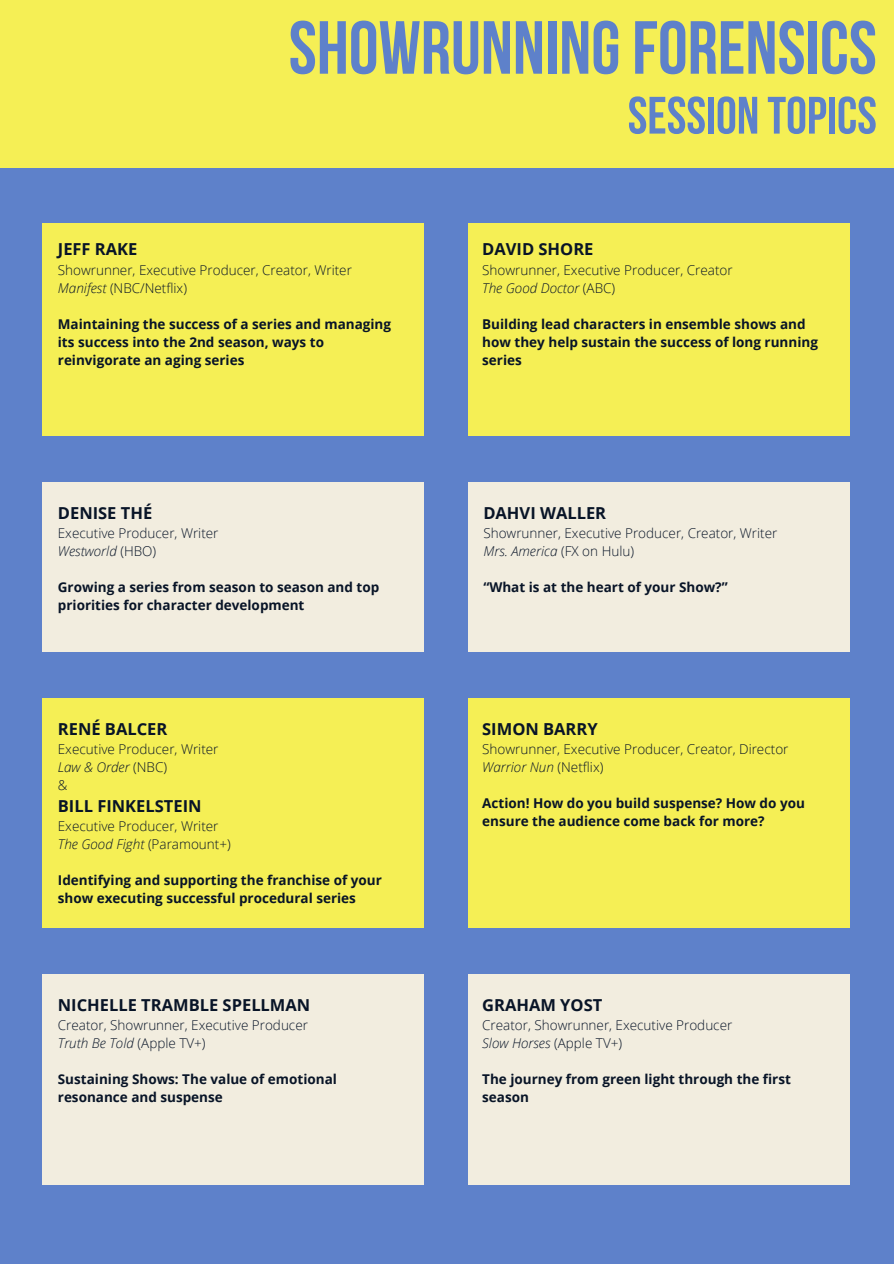
<style>
.page{position:relative;width:894px;height:1264px;background:#fff}
.page>*{position:absolute;margin:0;border:0;box-sizing:border-box;transform-origin:0 0}
.t1{font:700 75px "Bebas Neue";color:#5e81ca}
.t2{font:700 52.5px "Bebas Neue";color:#5e81ca}
.t3{font:700 16.5px "Open Sans";color:#081427}
.t4{font:700 13.5px/18px "Open Sans";color:#081427}
.t5{font:300 13.5px "Open Sans";color:#081427}
.t6{font:italic 300 13.5px "Open Sans";color:#081427}
.s1{font-style:italic}
.s2{font-style:normal}
</style>
<div class="page">
<div style="left:0;top:0;width:893px;height:1263px;background:#5e81ca"></div>
<div style="left:42px;top:223px;width:382px;height:212px;background:#f5ef55"></div>
<div style="left:0;top:0;width:893px;height:167px;background:#f5ef55"></div>
<div style="left:468px;top:223px;width:381px;height:212px;background:#f5ef55"></div>
<div style="left:42px;top:482px;width:382px;height:170px;background:#f2eddf"></div>
<div style="left:468px;top:482px;width:381px;height:170px;background:#f2eddf"></div>
<div style="left:42px;top:698px;width:382px;height:230px;background:#f5ef55"></div>
<div style="left:42px;top:974px;width:382px;height:210px;background:#f2eddf"></div>
<div style="left:468px;top:974px;width:381px;height:210px;background:#f2eddf"></div>
<div style="left:468px;top:698px;width:381px;height:230px;background:#f5ef55"></div>
<p class="t1" style="left:288px;top:17px;width:589px">SHOWRUNNINGFORENSICS</p>
<h1 class="t2" style="left:627px;top:94px;width:250px">SESSION TOPICS</h1>
<h2 class="t3" style="left:58px;top:238px;width:81px">JEFF RAKE</h2>
<p class="t5" style="left:58px;top:260px;width:295px">Showrunner, Executive Producer, Creator, Writer</p>
<p class="t5" style="left:58px;top:278px;width:131px"><span class="s1">Manifest</span> (NBC/Netflix)</p>
<p class="t4" style="left:58px;top:314px;width:334px">Maintaining the success of a series and managing its success into the 2nd season, ways to reinvigorate an aging series</p>
<p class="t3" style="left:58px;top:501px;width:96px">DENISE THÉ</p>
<p class="t5" style="left:58px;top:523px;width:162px">Executive Producer, Writer</p>
<p class="t6" style="left:58px;top:541px;width:100px">Westworld <span class="s2">(HBO)</span></p>
<h3 class="t4" style="left:58px;top:577px;width:323px">Growing a series from season to season and top priorities for character development</h3>
<h3 class="t3" style="left:58px;top:717px;width:111px">RENÉ BALCER</h3>
<p class="t5" style="left:58px;top:739px;width:162px">Executive Producer, Writer</p>
<p class="t6" style="left:58px;top:757px;width:111px">Law &amp; Order <span class="s2">(NBC)</span></p>
<p class="t5" style="left:58px;top:775px;width:11px">&amp;</p>
<p class="t3" style="left:58px;top:794px;width:145px">BILL FINKELSTEIN</p>
<p class="t5" style="left:58px;top:816px;width:162px">Executive Producer, Writer</p>
<p class="t6" style="left:58px;top:834px;width:174px">The Good Fight <span class="s2">(Paramount+)</span></p>
<p class="t4" style="left:58px;top:870px;width:325px">Identifying and supporting the franchise of your show executing successful procedural series</p>
<p class="t3" style="left:58px;top:993px;width:254px">NICHELLE TRAMBLE SPELLMAN</p>
<p class="t5" style="left:58px;top:1015px;width:251px">Creator, Showrunner, Executive Producer</p>
<h3 class="t6" style="left:58px;top:1033px;width:149px">Truth Be Told <span class="s2">(Apple TV+)</span></h3>
<p class="t4" style="left:58px;top:1069px;width:280px">Sustaining Shows: The value of emotional resonance and suspense</p>
<p class="t3" style="left:482px;top:238px;width:113px">DAVID SHORE</p>
<h3 class="t5" style="left:482px;top:260px;width:252px">Showrunner, Executive Producer, Creator</h3>
<p class="t6" style="left:482px;top:278px;width:134px">The Good Doctor <span class="s2">(ABC)</span></p>
<p class="t4" style="left:482px;top:314px;width:337px">Building lead characters in ensemble shows and how they help sustain the success of long running series</p>
<p class="t3" style="left:483px;top:501px;width:124px">DAHVI WALLER</p>
<p class="t5" style="left:483px;top:523px;width:295px">Showrunner, Executive Producer, Creator, Writer</p>
<p class="t6" style="left:483px;top:541px;width:152px">Mrs. America <span class="s2">(FX on Hulu)</span></p>
<p class="t4" style="left:483px;top:577px;width:246px">“What is at the heart of your Show?”</p>
<p class="t3" style="left:482px;top:717px;width:117px">SIMON BARRY</p>
<h3 class="t5" style="left:482px;top:739px;width:308px">Showrunner, Executive Producer, Creator, Director</h3>
<p class="t6" style="left:482px;top:757px;width:123px">Warrior Nun <span class="s2">(Netflix)</span></p>
<p class="t4" style="left:482px;top:794px;width:324px">Action! How do you build suspense? How do you ensure the audience come back for more?</p>
<p class="t3" style="left:482px;top:993px;width:122px">GRAHAM YOST</p>
<p class="t5" style="left:482px;top:1015px;width:251px">Creator, Showrunner, Executive Producer</p>
<h3 class="t6" style="left:482px;top:1033px;width:141px">Slow Horses <span class="s2">(Apple TV+)</span></h3>
<p class="t4" style="left:482px;top:1069px;width:310px">The journey from green light through the first season</p>
</div>
